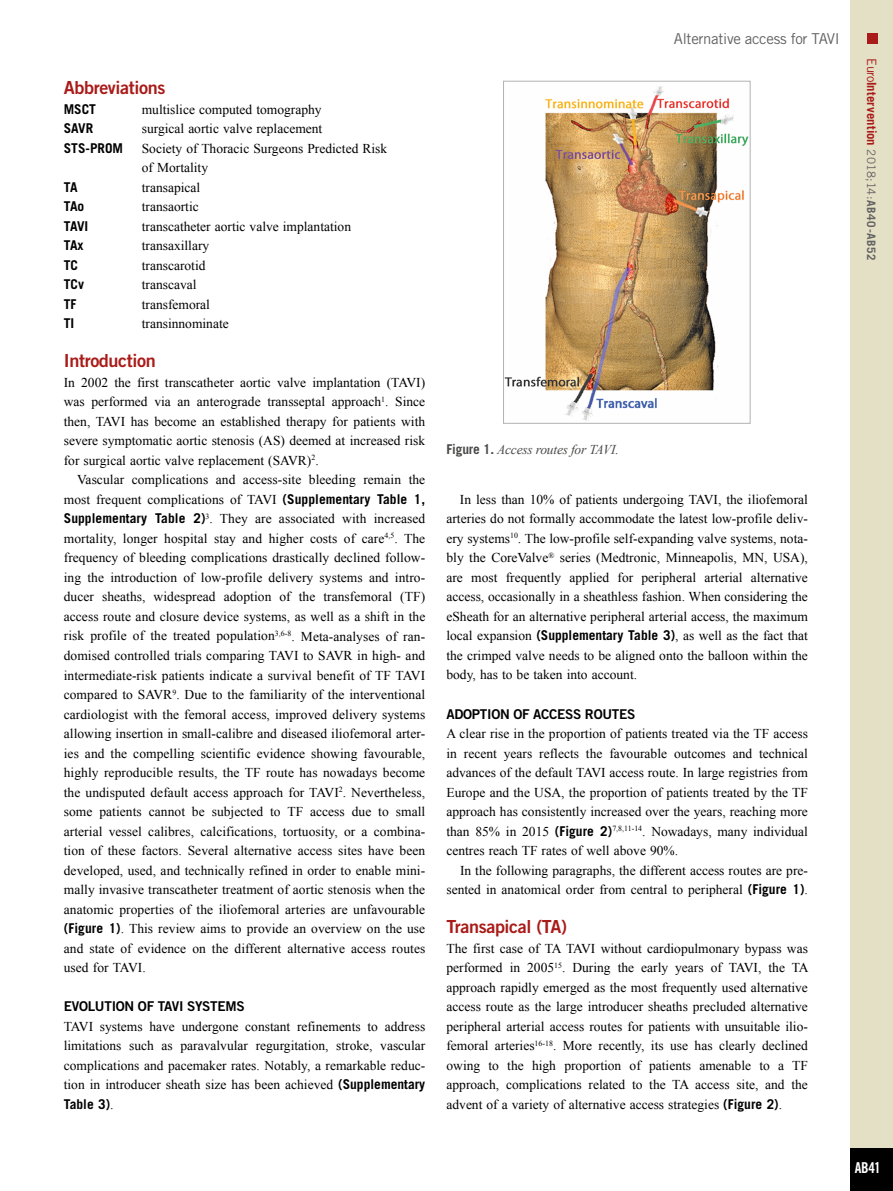
<style>
.page{position:relative;width:893px;height:1191px;background:#fff}
.page>*{position:absolute;margin:0;border:0;box-sizing:border-box;transform-origin:0 0}
.t1{font:18px "Trade Gothic LT Std Bd 2";letter-spacing:-.02em;color:#a91b18}
.t2{font:15px "Trade Gothic LT Std";letter-spacing:-.02em;color:#646363}
.t3{font:15px "Trade Gothic LT Std Bd Cn 20";color:#fff}
.t4{font:13.5px/19.5px "Times New Roman";color:#000;text-align:justify}
.t5{font:700 13.5px "Trade Gothic LT Std";color:#000}
.t6{font:13.5px "Trade Gothic LT Std Bd 2";letter-spacing:-.02em;color:#000}
.t7{font:italic 13.5px "Times New Roman";letter-spacing:-.015em;color:#4a4a49}
.t8{font:700 12.75px "Trade Gothic LT Std";letter-spacing:.005em;color:#a91b18}
.s1{font-family:"Trade Gothic LT Std";font-weight:700}
.s2{font-family:"Times New Roman";font-weight:400}
.s3{font-weight:400}
.s4{font-weight:400;font-size:11.7px;color:#646363}
.s5{font-size:11.7px;color:#646363}
.s6{font-family:"Trade Gothic LT Std";font-weight:700;font-style:normal}
</style>
<div class="page">
<div style="left:850px;top:0;width:43px;height:1191px;background:#e4e0c5"></div>
<div style="left:850px;top:1148px;width:43px;height:43px;background:#000"></div>
<div style="left:867px;top:34px;width:11px;height:10px;background:#a91b18"></div>
<img style="left:505px;top:86px;width:243px;height:335px">
<div style="left:503px;top:81px;width:247px;height:343px;border:1px solid #b3b2b2"></div>
<h1 class="t1" style="left:64px;top:77px;width:103px">Abbreviations</h1>
<p class="t5" style="left:64px;top:101px;width:34px">MSCT</p>
<p class="t4" style="left:142px;top:99px;width:181px">multislice computed tomography</p>
<p class="t5" style="left:64px;top:120px;width:31px">SAVR</p>
<p class="t4" style="left:142px;top:119px;width:182px">surgical aortic valve replacement</p>
<p class="t5" style="left:64px;top:140px;width:61px">STS-PROM</p>
<p class="t4" style="left:142px;top:138px;width:247px">Society of Thoracic Surgeons Predicted Risk of Mortality</p>
<p class="t5" style="left:64px;top:179px;width:15px">TA</p>
<p class="t4" style="left:142px;top:177px;width:60px">transapical</p>
<p class="t5" style="left:64px;top:198px;width:22px">TAo</p>
<p class="t4" style="left:142px;top:197px;width:58px">transaortic</p>
<p class="t5" style="left:64px;top:218px;width:26px">TAVI</p>
<p class="t4" style="left:142px;top:216px;width:211px">transcatheter aortic valve implantation</p>
<p class="t5" style="left:64px;top:237px;width:21px">TAx</p>
<p class="t4" style="left:142px;top:236px;width:69px">transaxillary</p>
<p class="t5" style="left:64px;top:257px;width:16px">TC</p>
<p class="t4" style="left:142px;top:255px;width:65px">transcarotid</p>
<p class="t5" style="left:64px;top:276px;width:22px">TCv</p>
<p class="t4" style="left:142px;top:275px;width:56px">transcaval</p>
<p class="t5" style="left:64px;top:296px;width:14px">TF</p>
<p class="t4" style="left:142px;top:294px;width:70px">transfemoral</p>
<p class="t5" style="left:64px;top:315px;width:12px">TI</p>
<p class="t4" style="left:142px;top:314px;width:88px">transinnominate</p>
<h1 class="t1" style="left:64px;top:350px;width:94px">Introduction</h1>
<p class="t4" style="left:64px;top:372px;width:363px">In 2002 the first transcatheter aortic valve implantation (TAVI) was performed via an anterograde transseptal approach<sup>1</sup>. Since then, TAVI has become an established therapy for patients with severe symptomatic aortic stenosis (AS) deemed at increased risk for surgical aortic valve replacement (SAVR)<sup>2</sup>.</p>
<p class="t4" style="left:64px;top:470px;width:363px;text-indent:14px">Vascular complications and access-site bleeding remain the most frequent complications of TAVI <span class="s1">(Supplementary Table 1, Supplementary Table 2)</span><sup>3</sup>. They are associated with increased mortality, longer hospital stay and higher costs of care<sup>4,5</sup>. The frequency of bleeding complications drastically declined follow&shy;ing the introduction of low-profile delivery systems and intro&shy;ducer sheaths, widespread adoption of the transfemoral (TF) access route and closure device systems, as well as a shift in the risk profile of the treated population<sup>3,6-8</sup>. Meta-analyses of ran&shy;domised controlled trials comparing TAVI to SAVR in high- and intermediate-risk patients indicate a survival benefit of TF TAVI compared to SAVR<sup>9</sup>. Due to the familiarity of the interventional cardiologist with the femoral access, improved delivery systems allowing insertion in small-calibre and diseased iliofemoral arter&shy;ies and the compelling scientific evidence showing favourable, highly reproducible results, the TF route has nowadays become the undisputed default access approach for TAVI<sup>2</sup>. Nevertheless, some patients cannot be subjected to TF access due to small arterial vessel calibres, calcifications, tortuosity, or a combina&shy;tion of these factors. Several alternative access sites have been developed, used, and technically refined in order to enable mini&shy;mally invasive transcatheter treatment of aortic stenosis when the anatomic properties of the iliofemoral arteries are unfavourable <span class="s1">(Figure 1)</span>. This review aims to provide an overview on the use and state of evidence on the different alternative access routes used for TAVI.</p>
<p class="t6" style="left:64px;top:998px;width:182px">EVOLUTION OF TAVI SYSTEMS</p>
<p class="t4" style="left:64px;top:1016px;width:363px">TAVI systems have undergone constant refinements to address limitations such as paravalvular regurgitation, stroke, vascular complications and pacemaker rates. Notably, a remarkable reduc&shy;tion in introducer sheath size has been achieved <span class="s1">(Supplementary</span></p>
<p class="t5" style="left:64px;top:1095px;width:51px">Table 3)<span class="s2">.</span></p>
<p class="t2" style="left:674px;top:30px;width:167px">Alternative access for TAVI</p>
<p class="t8" style="left:879px;top:58px;width:204px;rotate:90deg"><span class="s3">Euro</span>Intervention <span class="s4">2018;14:</span><span class="s5">AB40-AB52</span></p>
<p class="t7" style="left:446px;top:440px;width:174px"><span class="s6">Figure 1.</span> Access routes for TAVI.</p>
<p class="t4" style="left:446px;top:489px;width:363px;text-indent:14px">In less than 10% of patients undergoing TAVI, the iliofemoral arteries do not formally accommodate the latest low-profile deliv&shy;ery systems<sup>10</sup>. The low-profile self-expanding valve systems, nota&shy;bly the CoreValve<sup>®</sup> series (Medtronic, Minneapolis, MN, USA), are most frequently applied for peripheral arterial alternative access, occasionally in a sheathless fashion. When considering the eSheath for an alternative peripheral arterial access, the maximum local expansion <span class="s1">(Supplementary Table 3)</span>, as well as the fact that the crimped valve needs to be aligned onto the balloon within the body, has to be taken into account.</p>
<p class="t6" style="left:446px;top:705px;width:190px">ADOPTION OF ACCESS ROUTES</p>
<p class="t4" style="left:446px;top:723px;width:363px">A clear rise in the proportion of patients treated via the TF access in recent years reflects the favourable outcomes and technical advances of the default TAVI access route. In large registries from Europe and the USA, the proportion of patients treated by the TF approach has consistently increased over the years, reaching more than 85% in 2015 <span class="s1">(Figure 2)</span><sup>7,8,11-14</sup>. Nowadays, many individual centres reach TF rates of well above 90%.</p>
<p class="t4" style="left:446px;top:860px;width:363px;text-align:right">In the following paragraphs, the different access routes are pre&shy;sented in anatomical order from central to peripheral <span class="s1">(Figure 1)</span>.</p>
<h1 class="t1" style="left:446px;top:915px;width:122px">Transapical (TA)</h1>
<p class="t4" style="left:446px;top:938px;width:364px;text-align:left">The first case of TA TAVI without cardiopulmonary bypass was performed in 2005<sup>15</sup>. During the early years of TAVI, the TA approach rapidly emerged as the most frequently used alternative access route as the large introducer sheaths precluded alternative peripheral arterial access routes for patients with unsuitable ilio&shy;femoral arteries<sup>16-18</sup>. More recently, its use has clearly declined owing to the high proportion of patients amenable to a TF approach, complications related to the TA access site, and the advent of a variety of alternative access strategies <span class="s1">(Figure 2)</span>.</p>
<p class="t3" style="left:855px;top:1158px;width:27px">AB41</p>
</div>
